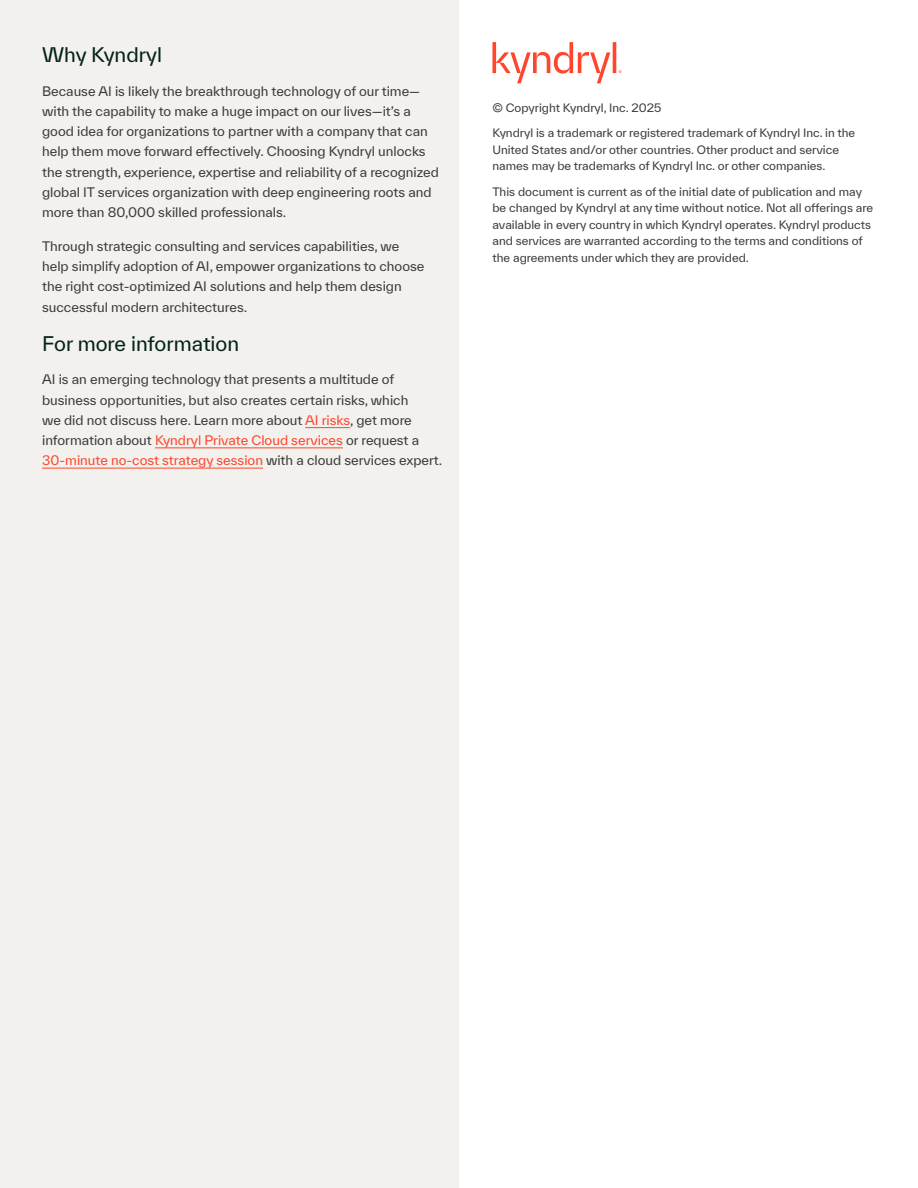
<style>
.page{position:relative;width:918px;height:1188px;background:#fff}
.page>*{position:absolute;margin:0;border:0;box-sizing:border-box;transform-origin:0 0}
.t1{font:19.5px "TWK Everett";color:#042315}
.t2{font:12.75px/20.2px "TWK Everett";color:#3d3c3c}
.t3{font:11.25px/16.5px "TWK Everett";color:#3d3c3c}
.s1{color:#ff462d}
</style>
<div class="page">
<div style="left:0;top:0;width:459px;height:1188px;background:#f2f1ee"></div>
<hr style="left:305px;top:427px;width:45px;height:1px;background:#ff462d">
<hr style="left:155px;top:447px;width:188px;height:1px;background:#ff462d">
<hr style="left:42px;top:468px;width:221px;height:1px;background:#ff462d">
<svg style="left:492px;top:42px;width:130px;height:41px"></svg>
<h1 class="t1" style="left:42px;top:41px;width:121px">Why Kyndryl</h1>
<p class="t2" style="left:42px;top:80px;width:398px">Because AI is likely the breakthrough technology of our time— with the capability to make a huge impact on our lives—it’s a good idea for organizations to partner with a company that can help them move forward effectively. Choosing Kyndryl unlocks the strength, experience, expertise and reliability of a recognized global IT services organization with deep engineering roots and more than 80,000 skilled professionals.</p>
<p class="t2" style="left:42px;top:236px;width:384px">Through strategic consulting and services capabilities, we help simplify adoption of AI, empower organizations to choose the right cost-optimized AI solutions and help them design successful modern architectures.</p>
<h1 class="t1" style="left:42px;top:330px;width:199px">For more information</h1>
<p class="t2" style="left:42px;top:369px;width:402px">AI is an emerging technology that presents a multitude of business opportunities, but also creates certain risks, which<br>we did not discuss here. Learn more about <span class="s1">AI risks</span>, get more information about <span class="s1">Kyndryl Private Cloud services</span> or request a <span class="s1">30-minute no-cost strategy session</span> with a cloud services expert.</p>
<p class="t3" style="left:492px;top:99px;width:170px">© Copyright Kyndryl, Inc. 2025</p>
<p class="t3" style="left:492px;top:125px;width:364px">Kyndryl is a trademark or registered trademark of Kyndryl Inc. in the<br>United States and/or other countries. Other product and service names may be trademarks of Kyndryl Inc. or other companies.</p>
<p class="t3" style="left:492px;top:183px;width:382px">This document is current as of the initial date of publication and may be changed by Kyndryl at any time without notice. Not all offerings are available in every country in which Kyndryl operates. Kyndryl products and services are warranted according to the terms and conditions of the agreements under which they are provided.</p>
</div>
